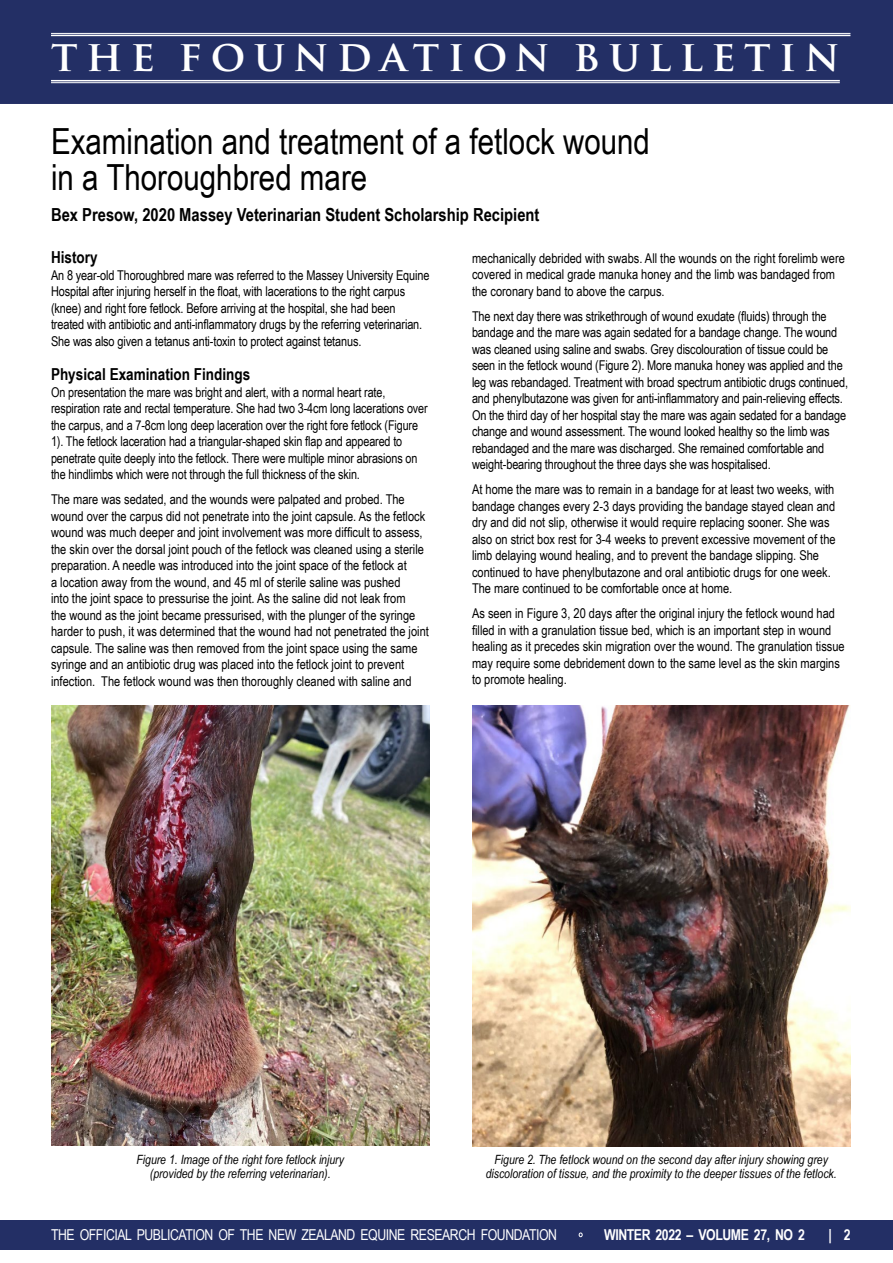
<style>
.page{position:relative;width:893px;height:1263px;background:#fff}
.page>*{position:absolute;margin:0;border:0;box-sizing:border-box;transform-origin:0 0}
.t1{font:700 42px "Trajan Pro";letter-spacing:.2em;color:#fff}
.t2{font:36px/36px "Arial Narrow";color:#000}
.t3{font:700 18px "Arial Narrow";color:#000}
.t4{font:700 16.5px "Arial Narrow";color:#000}
.t5{font:15px "Arial Narrow";letter-spacing:-.03em;color:#fff}
.t6{font:700 15px "Arial Narrow";letter-spacing:-.03em;color:#fff}
.t7{font:13.5px/16.5px "Arial Narrow";color:#000}
.t8{font:italic 12.75px/13.5px "Arial Narrow";color:#000;text-align:center}
.s1{font-weight:400}
</style>
<div class="page">
<div style="left:0;top:1220px;width:893px;height:29px;background:#232f65"></div>
<div style="left:0;top:0;width:893px;height:104px;background:#232f65"></div>
<hr style="left:51px;top:33px;width:799px;height:1px;background:#fff">
<hr style="left:51px;top:35px;width:799px;height:1px;background:#fff">
<hr style="left:51px;top:80px;width:789px;height:1px;background:#fff">
<hr style="left:51px;top:82px;width:789px;height:1px;background:#fff">
<img style="left:51px;top:705px;width:378px;height:441px">
<img style="left:472px;top:705px;width:378px;height:441px">
<h1 class="t1" style="left:51px;top:30px;width:790px">THE FOUNDATION BULLETIN</h1>
<h2 class="t2" style="left:51px;top:122px;width:600px">Examination and treatment of a fetlock wound in a Thoroughbred mare</h2>
<h3 class="t3" style="left:51px;top:201px;width:490px">Bex Presow, 2020 Massey Veterinarian Student Scholarship Recipient</h3>
<p class="t4" style="left:51px;top:245px;width:48px">History</p>
<p class="t7" style="left:51px;top:266px;width:380px">An 8 year-old Thoroughbred mare was referred to the Massey University Equine Hospital after injuring herself in the float, with lacerations to the right carpus (knee) and right fore fetlock. Before arriving at the hospital, she had been treated with antibiotic and anti-inflammatory drugs by the referring veterinarian.<br>She was also given a tetanus anti-toxin to protect against tetanus.</p>
<p class="t4" style="left:51px;top:362px;width:201px">Physical Examination Findings</p>
<p class="t7" style="left:51px;top:383px;width:378px">On presentation the mare was bright and alert, with a normal heart rate, respiration rate and rectal temperature. She had two 3-4cm long lacerations over the carpus, and a 7-8cm long deep laceration over the right fore fetlock (Figure 1). The fetlock laceration had a triangular-shaped skin flap and appeared to penetrate quite deeply into the fetlock. There were multiple minor abrasions on the hindlimbs which were not through the full thickness of the skin.</p>
<p class="t7" style="left:51px;top:491px;width:379px">The mare was sedated, and the wounds were palpated and probed. The wound over the carpus did not penetrate into the joint capsule. As the fetlock wound was much deeper and joint involvement was more difficult to assess, the skin over the dorsal joint pouch of the fetlock was cleaned using a sterile preparation. A needle was introduced into the joint space of the fetlock at<br>a location away from the wound, and 45 ml of sterile saline was pushed<br>into the joint space to pressurise the joint. As the saline did not leak from<br>the wound as the joint became pressurised, with the plunger of the syringe harder to push, it was determined that the wound had not penetrated the joint capsule. The saline was then removed from the joint space using the same syringe and an antibiotic drug was placed into the fetlock joint to prevent infection. The fetlock wound was then thoroughly cleaned with saline and</p>
<p class="t7" style="left:472px;top:249px;width:374px">mechanically debrided with swabs. All the wounds on the right forelimb were covered in medical grade manuka honey and the limb was bandaged from the coronary band to above the carpus.</p>
<p class="t7" style="left:472px;top:307px;width:378px">The next day there was strikethrough of wound exudate (fluids) through the bandage and the mare was again sedated for a bandage change. The wound was cleaned using saline and swabs. Grey discolouration of tissue could be seen in the fetlock wound (Figure 2). More manuka honey was applied and the leg was rebandaged. Treatment with broad spectrum antibiotic drugs continued, and phenylbutazone was given for anti-inflammatory and pain-relieving effects.<br>On the third day of her hospital stay the mare was again sedated for a bandage change and wound assessment. The wound looked healthy so the limb was rebandaged and the mare was discharged. She remained comfortable and weight-bearing throughout the three days she was hospitalised.</p>
<p class="t7" style="left:472px;top:481px;width:365px">At home the mare was to remain in a bandage for at least two weeks, with bandage changes every 2-3 days providing the bandage stayed clean and dry and did not slip, otherwise it would require replacing sooner. She was also on strict box rest for 3-4 weeks to prevent excessive movement of the limb delaying wound healing, and to prevent the bandage slipping. She continued to have phenylbutazone and oral antibiotic drugs for one week.<br>The mare continued to be comfortable once at home.</p>
<p class="t7" style="left:472px;top:605px;width:374px">As seen in Figure 3, 20 days after the original injury the fetlock wound had filled in with a granulation tissue bed, which is an important step in wound healing as it precedes skin migration over the wound. The granulation tissue may require some debridement down to the same level as the skin margins to promote healing.</p>
<p class="t8" style="left:136px;top:1153px;width:209px">Figure 1. Image of the right fore fetlock injury (provided by the referring veterinarian).</p>
<p class="t8" style="left:486px;top:1153px;width:353px">Figure 2. The fetlock wound on the second day after injury showing grey discoloration of tissue, and the proximity to the deeper tissues of the fetlock.</p>
<p class="t5" style="left:51px;top:1224px;width:508px">THE OFFICIAL PUBLICATION OF THE NEW ZEALAND EQUINE RESEARCH FOUNDATION</p>
<p class="t6" style="left:578px;top:1223px;width:228px"><span class="s1">•</span> WINTER 2022 – VOLUME 27, NO 2</p>
<p class="t6" style="left:828px;top:1223px;width:24px">| 2</p>
</div>
